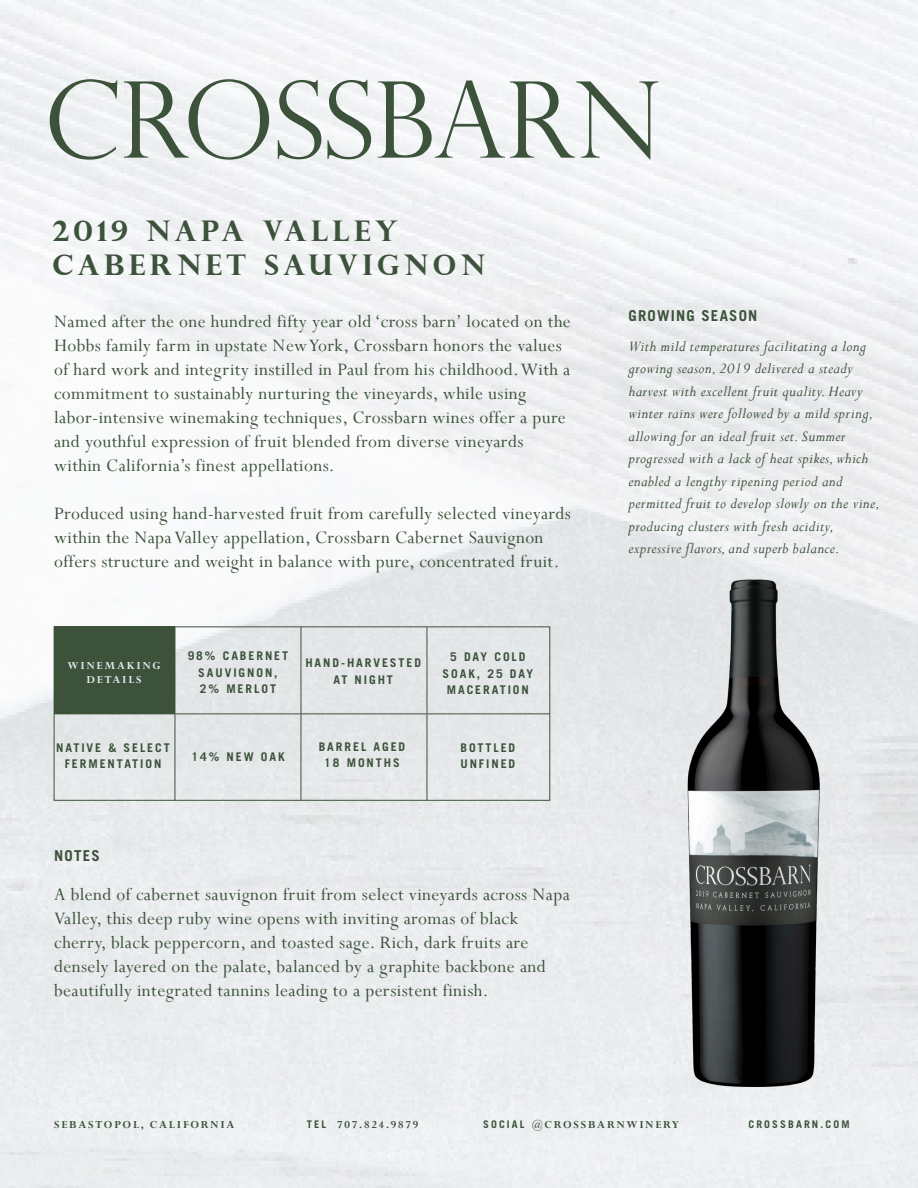
<style>
.page{position:relative;width:918px;height:1188px;background:#fff}
.page>*{position:absolute;margin:0;border:0;box-sizing:border-box;transform-origin:0 0}
.t1{font:700 28.5px/34.5px "Perpetua Titling";letter-spacing:.15em;color:#3c523b}
.t2{font:19.5px/24px "Perpetua";letter-spacing:.02em;color:#3c523b}
.t3{font:italic 16.5px/22.5px "Perpetua";letter-spacing:.02em;color:#3c523b}
.t4{font:700 15px "Trade Gothic LT Std";letter-spacing:.08em;color:#3c523b}
.t5{font:700 12px/16.5px "Trade Gothic LT Std";letter-spacing:.16em;color:#3c523b;text-align:center}
.t6{font:700 12px "Perpetua";letter-spacing:.15em;color:#3c523b}
.t7{font:700 12px/14.4px "Perpetua";letter-spacing:.15em;color:#e7e8eb;text-align:center}
.t8{font:700 10.5px "Trade Gothic LT Std";letter-spacing:.2em;color:#3c523b}
.s1{font-family:"Trade Gothic LT Std";font-size:10.5px}
</style>
<div class="page">
<div style="left:54px;top:627px;width:121px;height:87px;background:#3c523b"></div>
<svg style="left:50px;top:79px;width:67px;height:81px"></svg>
<svg style="left:124px;top:79px;width:145px;height:81px"></svg>
<svg style="left:278px;top:80px;width:43px;height:79px"></svg>
<svg style="left:327px;top:80px;width:44px;height:79px"></svg>
<svg style="left:378px;top:81px;width:281px;height:79px"></svg>
<hr style="left:54px;top:713px;width:496px;height:1px;background:#3c523b">
<hr style="left:175px;top:627px;width:1px;height:86px;background:#3c523b">
<hr style="left:301px;top:627px;width:1px;height:86px;background:#3c523b">
<hr style="left:427px;top:627px;width:1px;height:86px;background:#3c523b">
<hr style="left:175px;top:714px;width:1px;height:86px;background:#3c523b">
<hr style="left:301px;top:714px;width:1px;height:86px;background:#3c523b">
<hr style="left:427px;top:714px;width:1px;height:86px;background:#3c523b">
<div style="left:54px;top:626px;width:496px;height:175px;border:1px solid #3c523b"></div>
<img style="left:685px;top:579px;width:139px;height:508px">
<h1 class="t1" style="left:53px;top:213px;width:434px">2019 NAPA VALLEY<br>CABERNET SAUVIGNON</h1>
<p class="t2" style="left:54px;top:309px;width:518px">Named after the one hundred fifty year old ‘cross barn’ located on the Hobbs family farm in upstate New York, Crossbarn honors the values of hard work and integrity instilled in Paul from his childhood. With a commitment to sustainably nurturing the vineyards, while using labor-intensive winemaking techniques, Crossbarn wines offer a pure and youthful expression of fruit blended from diverse vineyards within California’s finest appellations.</p>
<p class="t2" style="left:54px;top:501px;width:518px">Produced using hand-harvested fruit from carefully selected vineyards within the Napa Valley appellation, Crossbarn Cabernet Sauvignon offers structure and weight in balance with pure, concentrated fruit.</p>
<p class="t7" style="left:68px;top:658px;width:94px">WINEMAKING<br>DETAILS</p>
<p class="t5" style="left:188px;top:648px;width:102px">98% CABERNET<br>SAUVIGNON,<br>2% MERLOT</p>
<p class="t5" style="left:305px;top:655px;width:117px">HAND-HARVESTED<br>AT NIGHT</p>
<p class="t5" style="left:443px;top:648px;width:92px">5 DAY COLD<br>SOAK, 25 DAY<br>MACERATION</p>
<p class="t5" style="left:56px;top:739px;width:115px">NATIVE &amp; SELECT<br>FERMENTATION</p>
<p class="t5" style="left:319px;top:738px;width:88px">BARREL AGED<br>18 MONTHS</p>
<p class="t5" style="left:192px;top:749px;width:95px">14% NEW OAK</p>
<p class="t4" style="left:54px;top:847px;width:47px">NOTES</p>
<p class="t5" style="left:460px;top:739px;width:56px;text-align:left">BOTTLED<br>UNFINED</p>
<p class="t2" style="left:54px;top:882px;width:517px">A blend of cabernet sauvignon fruit from select vineyards across Napa Valley, this deep ruby wine opens with inviting aromas of black cherry, black peppercorn, and toasted sage. Rich, dark fruits are densely layered on the palate, balanced by a graphite backbone and beautifully integrated tannins leading to a persistent finish.</p>
<p class="t4" style="left:628px;top:306px;width:130px">GROWING SEASON</p>
<p class="t3" style="left:628px;top:334px;width:253px">With mild temperatures facilitating a long growing season, 2019 delivered a steady harvest with excellent fruit quality. Heavy winter rains were followed by a mild spring, allowing for an ideal fruit set. Summer progressed with a lack of heat spikes, which enabled a lengthy ripening period and permitted fruit to develop slowly on the vine, producing clusters with fresh acidity, expressive flavors, and superb balance.</p>
<p class="t6" style="left:54px;top:1117px;width:182px">SEBASTOPOL, CALIFORNIA</p>
<p class="t6" style="left:307px;top:1117px;width:113px"><span class="s1">TEL</span> 707.824.9879</p>
<p class="t6" style="left:483px;top:1117px;width:198px"><span class="s1">SOCIAL</span> @CROSSBARNWINERY</p>
<p class="t8" style="left:748px;top:1118px;width:103px">CROSSBARN.COM</p>
</div>
